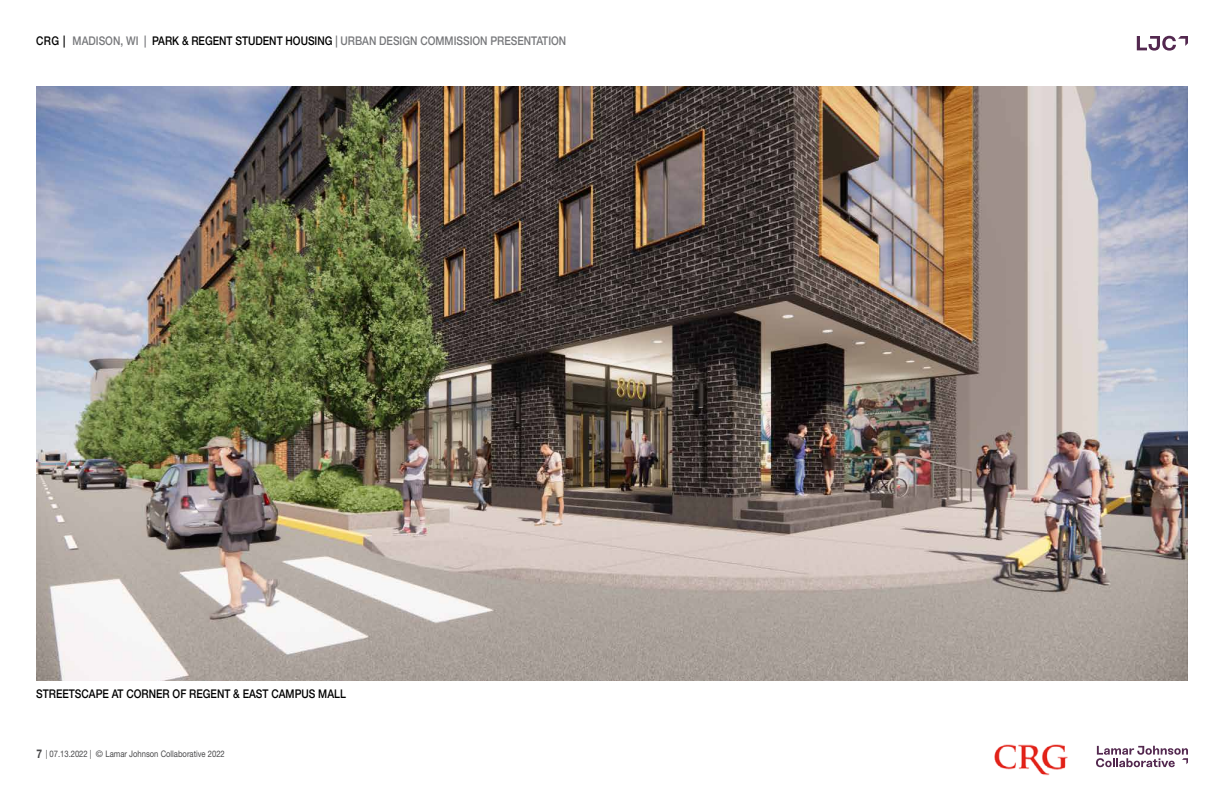
<style>
.page{position:relative;width:1224px;height:792px;background:#fff}
.page>*{position:absolute;margin:0;border:0;box-sizing:border-box;transform-origin:0 0}
.t1{font:500 12px "Helvetica Neue LT Pro";color:#77787b;scale:.85 1}
.t2{font:500 12px "Helvetica Neue LT Pro";color:#000;scale:.85 1}
.t3{font:700 12px "Helvetica Neue LT Pro";color:#48484a;scale:.85 1}
.t4{font:9px "Helvetica Neue LT Pro";color:#48484a;scale:.85 1}
.s1{color:#000}
</style>
<div class="page">
<svg style="left:1137px;top:36px;width:51px;height:15px"></svg>
<svg style="left:1096px;top:746px;width:92px;height:21px"></svg>
<img style="left:994px;top:744px;width:74px;height:32px">
<img style="left:36px;top:86px;width:1152px;height:594px">
<p class="t1" style="left:36px;top:33px;width:625px"><span class="s1">CRG |</span> MADISON, WI | <span class="s1">PARK &amp; REGENT STUDENT HOUSING</span> | URBAN DESIGN COMMISSION PRESENTATION</p>
<p class="t2" style="left:36px;top:686px;width:366px">STREETSCAPE AT CORNER OF REGENT &amp; EAST CAMPUS MALL</p>
<p class="t4" style="left:46px;top:748px;width:212px">| 07.13.2022 | © Lamar Johnson Collaborative 2022</p>
<p class="t3" style="left:37px;top:746px;width:8px">7</p>
</div>
